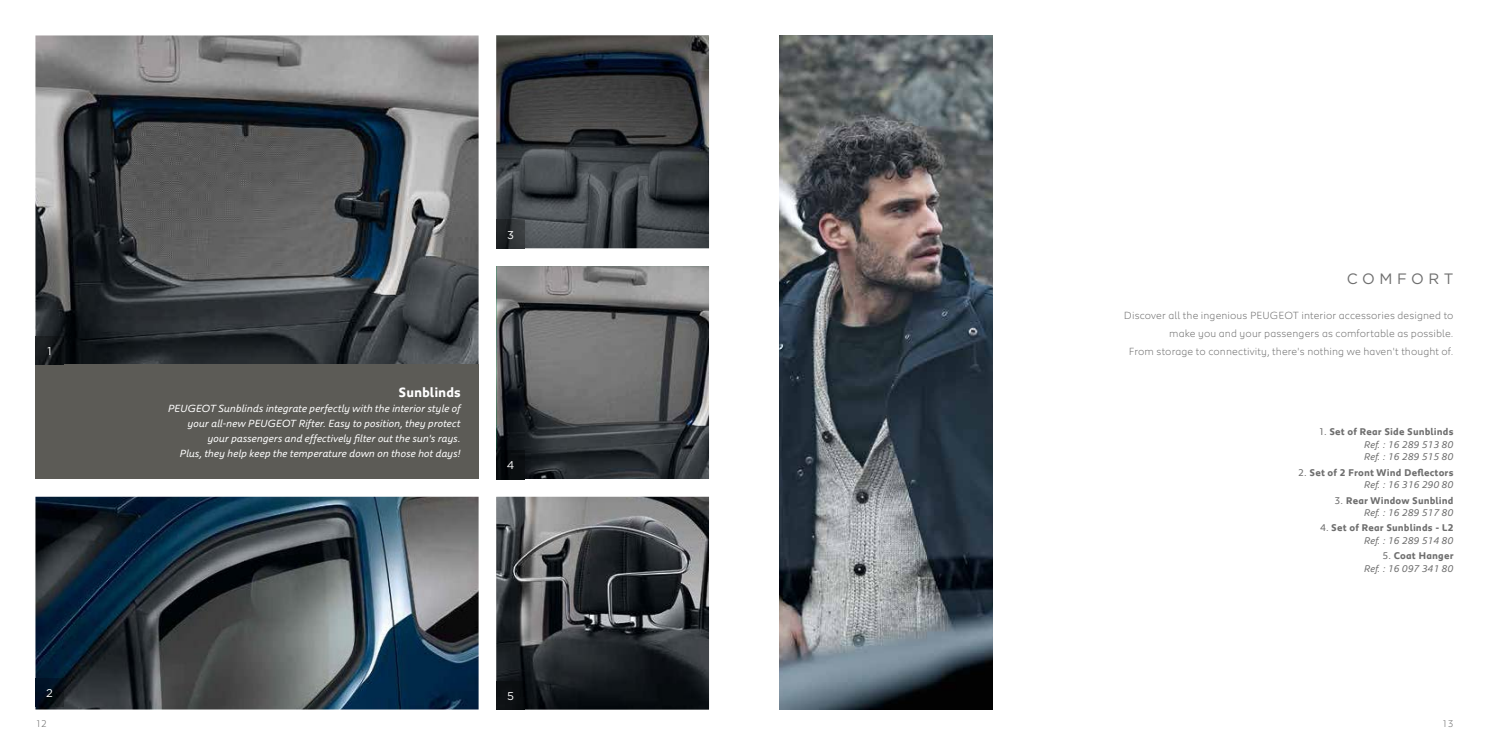
<style>
.page{position:relative;width:1489px;height:745px;background:#fff}
.page>*{position:absolute;margin:0;border:0;box-sizing:border-box;transform-origin:0 0}
.t1{font:15px "Gotham";letter-spacing:.295em;color:#6e6e6e}
.t2{font:700 13.75px "Peugeot";letter-spacing:-.005em;color:#fff}
.t3{font:11.25px "Gotham";color:#fff}
.t4{font:italic 10.62px/15px "Peugeot";letter-spacing:-.01em;color:#fff;text-align:right}
.t5{font:300 10.62px/17.8px "Peugeot";letter-spacing:.01em;color:#6e6e6e;text-align:right}
.t6{font:700 10px/12.5px "Peugeot";letter-spacing:.01em;color:#6e6e6e;text-align:right}
.t7{font:italic 10px/12.5px "Peugeot";color:#6e6e6e;text-align:justify}
.t8{font:300 10px "Peugeot";color:#6e6e6e}
.s1{font-style:normal}
.s2{font-weight:700;font-style:normal}
.s3{font-weight:400}
.s4{font-weight:400;font-style:italic}
</style>
<div class="page">
<img style="left:496px;top:496px;width:213px;height:213px">
<img style="left:780px;top:35px;width:212px;height:673px">
<img style="left:496px;top:266px;width:213px;height:212px">
<img style="left:496px;top:35px;width:213px;height:213px">
<img style="left:35px;top:35px;width:443px;height:329px">
<img style="left:35px;top:496px;width:443px;height:213px">
<div style="left:35px;top:364px;width:443px;height:114px;background:#5c5b56"></div>
<img style="left:496px;top:680px;width:28px;height:29px">
<img style="left:35px;top:677px;width:29px;height:29px">
<img style="left:35px;top:336px;width:29px;height:28px">
<img style="left:496px;top:220px;width:28px;height:28px">
<img style="left:496px;top:450px;width:28px;height:28px">
<p class="t3" style="left:48px;top:343px;width:6px">1</p>
<p class="t3" style="left:507px;top:227px;width:8px">3</p>
<p class="t2" style="left:398px;top:383px;width:64px">Sunblinds</p>
<p class="t4" style="left:168px;top:400px;width:294px">PEUGEOT Sunblinds integrate perfectly with the interior style of your all-new PEUGEOT Rifter. Easy to position, they protect your passengers and effectively filter out the sun's rays.<br>Plus, they help keep the temperature down on those hot days!</p>
<p class="t3" style="left:506px;top:458px;width:9px">4</p>
<p class="t3" style="left:46px;top:685px;width:8px">2</p>
<p class="t3" style="left:507px;top:688px;width:8px">5</p>
<h1 class="t1" style="left:1346px;top:269px;width:108px">COMFORT</h1>
<p class="t5" style="left:1123px;top:306px;width:331px">Discover all the ingenious PEUGEOT interior accessories designed to make you and your passengers as comfortable as possible.<br>From storage to connectivity, there's nothing we haven't thought of.</p>
<p class="t7" style="left:1363px;top:425px;width:91px;text-indent:-46px"><span class="s1">1.</span> <span class="s2">Set of Rear Side Sunblinds </span>Ref. : 16 289 513 80<br>Ref. : 16 289 515 80</p>
<p class="t6" style="left:1298px;top:465px;width:157px"><span class="s3">2.</span> Set of 2 Front Wind Deflectors<br><span class="s4">Ref. : 16 316 290 80</span></p>
<p class="t6" style="left:1334px;top:493px;width:120px"><span class="s3">3.</span> Rear Window Sunblind<br><span class="s4">Ref. : 16 289 517 80</span></p>
<p class="t6" style="left:1319px;top:521px;width:135px"><span class="s3">4.</span> Set of Rear Sunblinds - L2<br><span class="s4">Ref. : 16 289 514 80</span></p>
<p class="t7" style="left:1363px;top:548px;width:91px;text-align:right"><span class="s1">5.</span> <span class="s2">Coat Hanger<br></span>Ref. : 16 097 341 80</p>
<p class="t8" style="left:35px;top:716px;width:13px">12</p>
<p class="t8" style="left:1441px;top:716px;width:13px">13</p>
</div>
